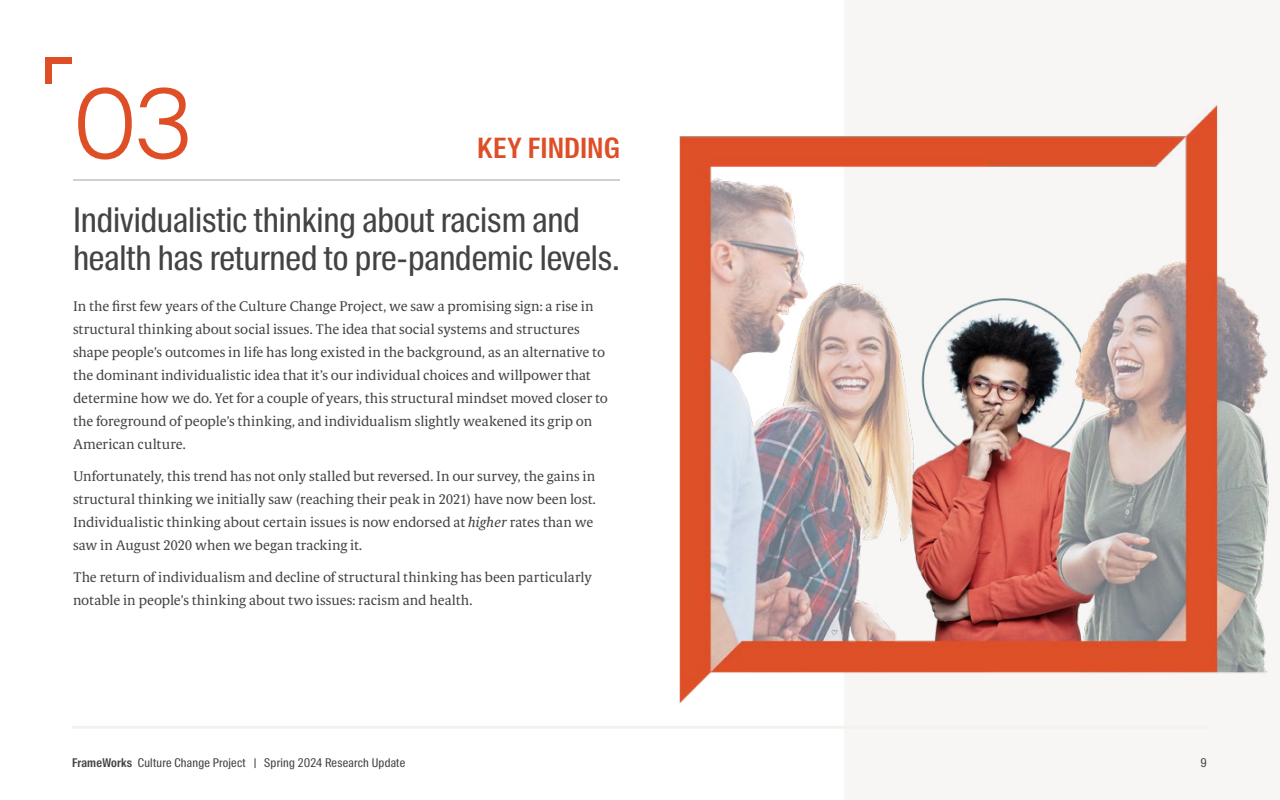
<style>
.page{position:relative;width:1280px;height:800px;background:#fff}
.page>*{position:absolute;margin:0;border:0;box-sizing:border-box;transform-origin:0 0}
.t1{font:300 96px "Suisse Intl";color:#de4f27}
.t2{font:34px/38px "Suisse Intl Cond";letter-spacing:-.005em;color:#434244}
.t3{font:600 28px "Suisse Intl Cond";letter-spacing:.005em;color:#de4f27}
.t4{font:14px/23px "Berlingske Serif Tx";color:#434244}
.t5{font:12px "Suisse Intl Cond";letter-spacing:.02em;color:#434244}
.s1{font-style:italic}
.s2{font-weight:600}
</style>
<div class="page">
<div style="left:844px;top:0;width:436px;height:800px;background:#f7f6f5"></div>
<img style="left:679px;top:105px;width:590px;height:598px">
<hr style="left:73px;top:179px;width:547px;height:2px;background:#d0d0d0">
<svg style="left:45px;top:57px;width:27px;height:27px"></svg>
<hr style="left:72px;top:726px;width:1135px;height:3px;background:#f3f2ee">
<h1 class="t1" style="left:73px;top:69px;width:120px">03</h1>
<h3 class="t3" style="left:477px;top:132px;width:144px">KEY FINDING</h3>
<h2 class="t2" style="left:73px;top:201px;width:548px">Individualistic thinking about racism and health has returned to pre-pandemic levels.</h2>
<p class="t4" style="left:73px;top:295px;width:536px">In the first few years of the Culture Change Project, we saw a promising sign: a rise in structural thinking about social issues. The idea that social systems and structures shape people’s outcomes in life has long existed in the background, as an alternative to the dominant individualistic idea that it’s our individual choices and willpower that determine how we do. Yet for a couple of years, this structural mindset moved closer to the foreground of people’s thinking, and individualism slightly weakened its grip on American culture.</p>
<p class="t4" style="left:73px;top:465px;width:524px">Unfortunately, this trend has not only stalled but reversed. In our survey, the gains in structural thinking we initially saw (reaching their peak in 2021) have now been lost.<br>Individualistic thinking about certain issues is now endorsed at <span class="s1">higher</span> rates than we saw in August 2020 when we began tracking it.</p>
<p class="t4" style="left:73px;top:566px;width:520px">The return of individualism and decline of structural thinking has been particularly notable in people’s thinking about two issues: racism and health.</p>
<p class="t5" style="left:72px;top:756px;width:335px"><span class="s2">FrameWorks</span> Culture Change Project | Spring 2024 Research Update</p>
<p class="t5" style="left:1201px;top:756px;width:8px">9</p>
</div>
